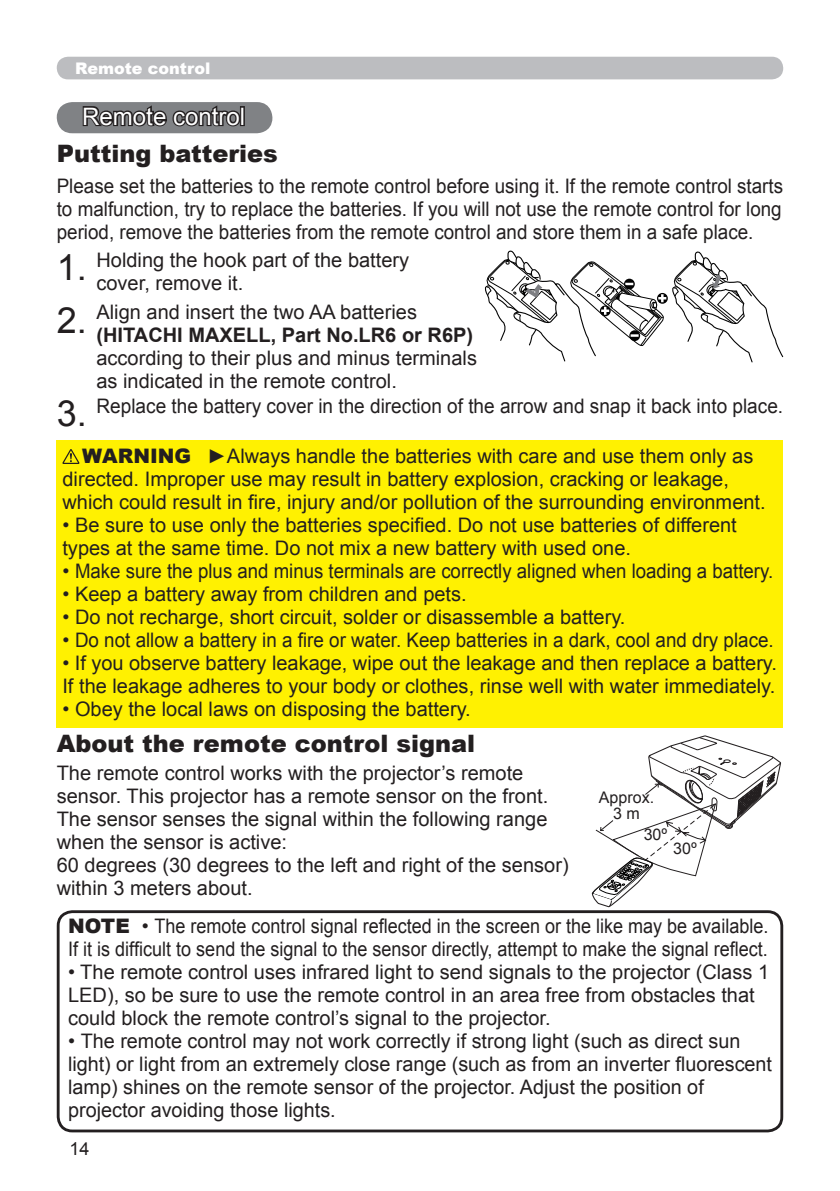
<style>
.page{position:relative;width:840px;height:1191px;background:#fff}
.page>*{position:absolute;margin:0;border:0;box-sizing:border-box;transform-origin:0 0}
.t1{font:900 24px "Arial";color:#231f20}
.t2{font:24px "Arial";color:#fff}
.t3{font:20px/23px "Arial";color:#231f20}
.t4{font:20px/23px "Arial";color:#231f20;text-align:justify;scale:.94 1}
.t5{font:20px "Arial";color:#231f20;scale:.95 1}
.t6{font:900 20px "Arial";color:#231f20}
.t7{font:18px "Arial";color:#231f20}
.t8{font:16px/16px "Arial";color:#231f20;text-align:center}
.t9{font:900 16px "Arial";color:#fff}
.s1{font-size:36px}
.s2{font-weight:700}
</style>
<div class="page">
<div style="left:57px;top:57px;width:725px;height:22px;background:#bcbdc0;border-radius:11px"></div>
<div style="left:57px;top:102px;width:215px;height:31px;background:#808285;border-radius:16px"></div>
<svg style="left:82px;top:105px;width:160px;height:22px"></svg>
<div style="left:240px;top:106px;width:5px;height:20px;border:3px solid #231f20"></div>
<div style="left:57px;top:440px;width:725px;height:288px;background:#fff101"></div>
<svg style="left:62px;top:449px;width:17px;height:15px"></svg>
<div style="left:57px;top:910px;width:725px;height:222px;border:3px solid #231f20;border-radius:14px"></div>
<svg style="left:485px;top:250px;width:297px;height:112px"></svg>
<svg style="left:591px;top:735px;width:189px;height:172px"></svg>
<p class="t9" style="left:75px;top:57px;width:136px">Remote control</p>
<p class="t2" style="left:82px;top:100px;width:164px">Remote control</p>
<p class="t1" style="left:57px;top:136px;width:222px">Putting batteries</p>
<p class="t4" style="left:57px;top:175px;width:773px">Please set the batteries to the remote control before using it. If the remote control starts to malfunction, try to replace the batteries. If you will not use the remote control for long period, remove the batteries from the remote control and store them in a safe place.</p>
<p class="t3" style="left:96px;top:248px;width:314px;text-indent:-40px"><span class="s1">1.</span> Holding the hook part of the battery cover, remove it.</p>
<p class="t3" style="left:96px;top:301px;width:378px;text-indent:-40px"><span class="s1">2.</span> Align and insert the two AA batteries <span class="s2">(HITACHI MAXELL, Part No.LR6 or R6P)</span></p>
<p class="t3" style="left:96px;top:347px;width:382px">according to their plus and minus terminals as indicated in the remote control.</p>
<p class="t5" style="left:57px;top:392px;width:765px"><span class="s1">3.</span> Replace the battery cover in the direction of the arrow and snap it back into place.</p>
<p class="t3" style="left:62px;top:445px;width:704px;text-indent:145px">►Always handle the batteries with care and use them only as directed. Improper use may result in battery explosion, cracking or leakage, which could result in fire, injury and/or pollution of the surrounding environment.</p>
<p class="t3" style="left:62px;top:514px;width:675px">• Be sure to use only the batteries specified. Do not use batteries of different types at the same time. Do not mix a new battery with used one.</p>
<p class="t3" style="left:62px;top:560px;width:712px">• Make sure the plus and minus terminals are correctly aligned when loading a battery.</p>
<p class="t3" style="left:62px;top:583px;width:405px">• Keep a battery away from children and pets.</p>
<p class="t3" style="left:62px;top:606px;width:564px">• Do not recharge, short circuit, solder or disassemble a battery.</p>
<p class="t3" style="left:62px;top:629px;width:712px">• Do not allow a battery in a fire or water. Keep batteries in a dark, cool and dry place.</p>
<p class="t3" style="left:62px;top:652px;width:715px">• If you observe battery leakage, wipe out the leakage and then replace a battery.<br>If the leakage adheres to your body or clothes, rinse well with water immediately.</p>
<p class="t3" style="left:62px;top:698px;width:409px">• Obey the local laws on disposing the battery.</p>
<p class="t6" style="left:82px;top:441px;width:110px">WARNING</p>
<p class="t1" style="left:57px;top:725px;width:420px">About the remote control signal</p>
<p class="t3" style="left:57px;top:761px;width:513px">The remote control works with the projector’s remote sensor. This projector has a remote sensor on the front.<br>The sensor senses the signal within the following range when the sensor is active:<br>60 degrees (30 degrees to the left and right of the sensor) within 3 meters about.</p>
<p class="t8" style="left:598px;top:789px;width:57px">Approx.<br>3 m</p>
<p class="t8" style="left:643px;top:826px;width:25px">30º</p>
<p class="t8" style="left:673px;top:840px;width:25px">30º</p>
<p class="t3" style="left:68px;top:914px;width:701px;text-align:right">• The remote control signal reflected in the screen or the like may be available.<br>If it is difficult to send the signal to the sensor directly, attempt to make the signal reflect.</p>
<p class="t3" style="left:68px;top:960px;width:702px">• The remote control uses infrared light to send signals to the projector (Class 1<br>LED), so be sure to use the remote control in an area free from obstacles that could block the remote control’s signal to the projector.</p>
<p class="t3" style="left:68px;top:1029px;width:705px">• The remote control may not work correctly if strong light (such as direct sun light) or light from an extremely close range (such as from an inverter fluorescent lamp) shines on the remote sensor of the projector. Adjust the position of projector avoiding those lights.</p>
<p class="t6" style="left:68px;top:911px;width:63px">NOTE</p>
<p class="t7" style="left:69px;top:1137px;width:22px">1 4</p>
</div>
